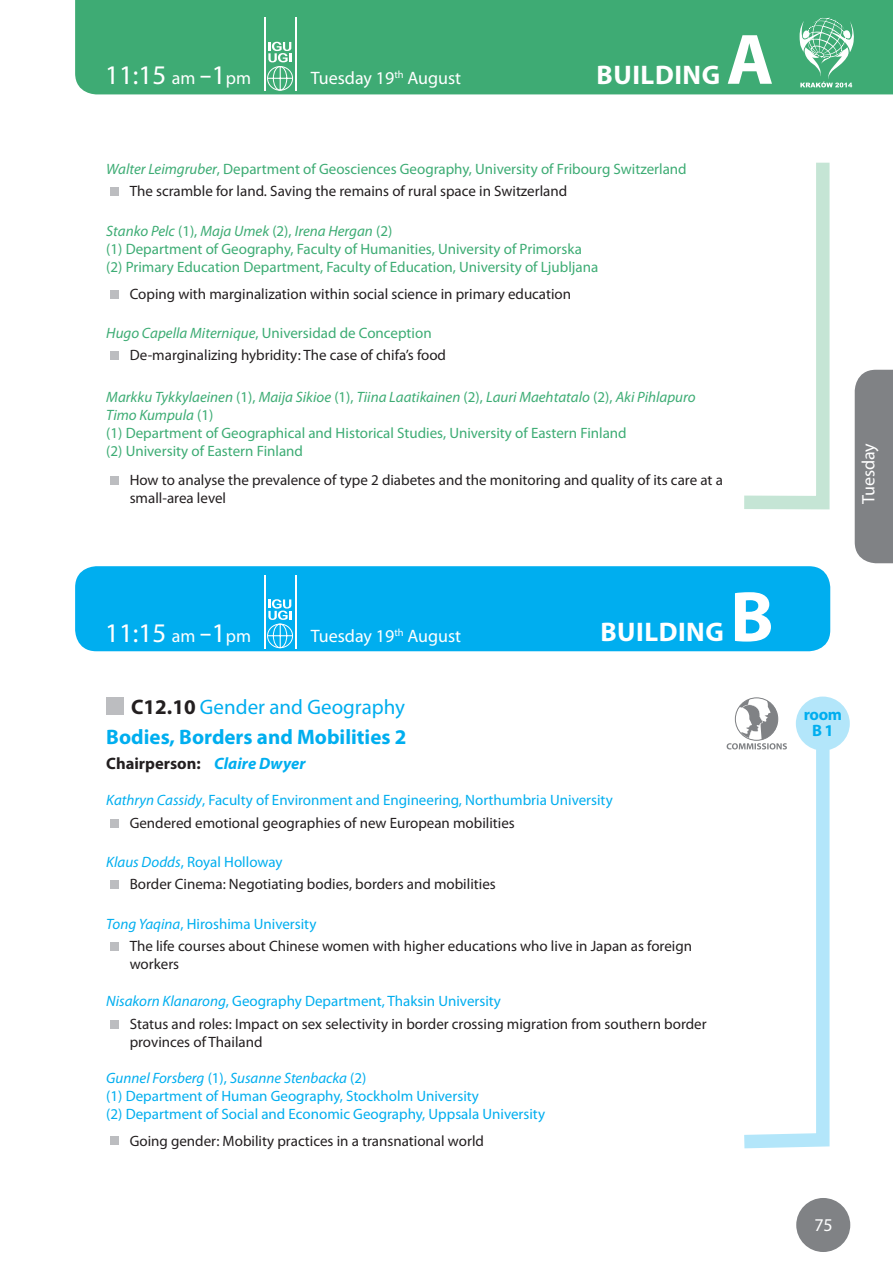
<style>
.page{position:relative;width:893px;height:1263px;background:#fff}
.page>*{position:absolute;margin:0;border:0;box-sizing:border-box;transform-origin:0 0}
.t1{font:700 72px "Myriad Pro";color:#fff}
.t2{font:27px "Myriad Pro";color:#fff}
.t3{font:700 27px "Myriad Pro";color:#fff}
.t4{font:700 21px/29.7px "Myriad Pro";color:#00aeef;text-align:right}
.t5{font:18px "Myriad Pro";color:#fff}
.t6{font:700 16.5px "Myriad Pro";color:#231f20}
.t7{font:700 16.5px/16.5px "Myriad Pro";color:#00aeef;text-align:center}
.t8{font:15px/22.4px "Myriad Pro";color:#231f20}
.t9{font:15px/18px "Myriad Pro";color:#3dac74}
.t10{font:15px/18px "Myriad Pro";color:#00aeef}
.s1{font-size:18px}
.s2{font-style:italic}
.s3{color:#231f20}
.s4{font-style:italic;color:#3dac74}
.s5{color:#3dac74}
.s6{font-weight:400}
.s7{font-style:italic;color:#00aeef}
.s8{color:#00aeef}
</style>
<div class="page">
<div style="left:855px;top:370px;width:38px;height:193px;background:#808285"></div>
<div style="left:796px;top:1198px;width:54px;height:54px;background:#808285;border-radius:50%"></div>
<div style="left:75px;top:0;width:818px;height:94px;background:#3eab74"></div>
<svg style="left:800px;top:18px;width:54px;height:69px;background:#71c199"></svg>
<svg style="left:267px;top:42px;width:26px;height:49px"></svg>
<hr style="left:264px;top:17px;width:1px;height:74px;background:#fff">
<hr style="left:295px;top:17px;width:2px;height:74px;background:#fff">
<svg style="left:744px;top:162px;width:86px;height:348px"></svg>
<svg style="left:727px;top:698px;width:109px;height:451px"></svg>
<div style="left:796px;top:696px;width:54px;height:54px;background:#b3e6fa;border-radius:50%"></div>
<div style="left:111px;top:187px;width:8px;height:9px;background:#bcbdc0"></div>
<div style="left:111px;top:290px;width:8px;height:9px;background:#bcbdc0"></div>
<div style="left:111px;top:351px;width:8px;height:8px;background:#bcbdc0"></div>
<div style="left:111px;top:476px;width:8px;height:9px;background:#bcbdc0"></div>
<div style="left:75px;top:566px;width:755px;height:85px;background:#00aeef;border-radius:21px"></div>
<div style="left:111px;top:819px;width:8px;height:8px;background:#bcbdc0"></div>
<div style="left:106px;top:698px;width:17px;height:17px;background:#bcbdc0"></div>
<div style="left:111px;top:880px;width:8px;height:9px;background:#bcbdc0"></div>
<div style="left:111px;top:942px;width:8px;height:9px;background:#bcbdc0"></div>
<div style="left:111px;top:1020px;width:8px;height:8px;background:#bcbdc0"></div>
<div style="left:111px;top:1137px;width:8px;height:8px;background:#bcbdc0"></div>
<svg style="left:267px;top:599px;width:26px;height:49px"></svg>
<hr style="left:264px;top:575px;width:1px;height:74px;background:#fff">
<hr style="left:295px;top:575px;width:2px;height:74px;background:#fff">
<h2 class="t2" style="left:105px;top:58px;width:147px">11:15 <span class="s1">am</span> -1<span class="s1">pm</span></h2>
<p class="t5" style="left:311px;top:67px;width:152px">Tuesday 19<sup>th</sup> August</p>
<h2 class="t3" style="left:597px;top:57px;width:15px">buil</h2>
<h2 class="t3" style="left:655px;top:57px;width:35px">ding</h2>
<h1 class="t1" style="left:726px;top:13px;width:49px">A</h1>
<p class="t9" style="left:130px;top:157px;width:558px;line-height:22.4px;text-indent:-23px"><span class="s2">Walter Leimgruber</span>, Department of Geosciences Geography, University of Fribourg Switzerland<br><span class="s3">The scramble for land. Saving the remains of rural space in Switzerland</span></p>
<p class="t9" style="left:106px;top:221px;width:493px"><span class="s2">Stanko Pelc</span> (1), <span class="s2">Maja Umek</span> (2), <span class="s2">Irena Hergan</span> (2)<br>(1) Department of Geography, Faculty of Humanities, University of Primorska (2) Primary Education Department, Faculty of Education, University of Ljubljana</p>
<p class="t8" style="left:130px;top:283px;width:443px">Coping with marginalization within social science in primary education</p>
<p class="t8" style="left:130px;top:321px;width:318px;text-indent:-23px"><span class="s4">Hugo Capella Miternique</span><span class="s5">, Universidad de Conception<br></span>De-marginalizing hybridity: The case of chifa’s food</p>
<p class="t9" style="left:106px;top:388px;width:591px"><span class="s2">Markku Tykkylaeinen</span> (1), <span class="s2">Maija Sikioe</span> (1), <span class="s2">Tiina Laatikainen</span> (2), <span class="s2">Lauri Maehtatalo</span> (2), <span class="s2">Aki Pihlapuro Timo Kumpula</span> (1)<br>(1) Department of Geographical and H istorical Studies, University of Eastern Finland<br>(2) University of Eastern Finland</p>
<p class="t8" style="left:130px;top:471px;width:595px;line-height:18px">How to analyse the prevalence of type 2 diabetes and the monitoring and quality of its care at a small-area level</p>
<p class="t5" style="left:857px;top:504px;width:63px;rotate:-90deg">Tuesday</p>
<h2 class="t2" style="left:105px;top:616px;width:147px">11:15 <span class="s1">am</span> -1<span class="s1">pm</span></h2>
<p class="t5" style="left:311px;top:624px;width:152px">Tuesday 19<sup>th</sup> August</p>
<h2 class="t3" style="left:600px;top:614px;width:15px">buil</h2>
<h2 class="t3" style="left:659px;top:614px;width:35px">ding</h2>
<h1 class="t1" style="left:730px;top:570px;width:45px">B</h1>
<h3 class="t4" style="left:106px;top:692px;width:302px"><span class="s3">C12.10</span> <span class="s6">Gender and Geography<br></span>Bodies, Borders and Mobilities 2</h3>
<p class="t6" style="left:106px;top:753px;width:201px">Chairperson: <span class="s7">Claire Dwyer</span></p>
<p class="t10" style="left:130px;top:789px;width:485px;line-height:22.4px;text-indent:-23px"><span class="s2">Kathryn Cassidy</span>, Faculty of Environment and Engineering, Northumbria University<br><span class="s3">Gendered emotional geographies of new European mobilities</span></p>
<p class="t8" style="left:130px;top:851px;width:368px;text-indent:-23px"><span class="s7">Klaus Dodds</span><span class="s8">, Royal Holloway<br></span>Border Cinema: Negotiating bodies, borders and mobilities</p>
<p class="t8" style="left:130px;top:912px;width:564px;text-indent:-23px"><span class="s7">Tong Yaqina</span><span class="s8">, H iroshima University<br></span>The life courses about Chinese women with higher educations who live in Japan as foreign</p>
<p class="t8" style="left:130px;top:952px;width:51px">workers</p>
<p class="t8" style="left:130px;top:990px;width:578px;text-indent:-23px"><span class="s7">Nisakorn Klanarong</span><span class="s8">, Geography Department, Thaksin University<br></span>Status and roles: Impact on sex selectivity in border crossing migration from southern border</p>
<p class="t8" style="left:130px;top:1030px;width:134px">provinces of Thailand</p>
<p class="t10" style="left:106px;top:1068px;width:440px"><span class="s2">Gunnel Forsberg</span> (1), <span class="s2">Susanne Stenbacka</span> (2)<br>(1) Department of Human Geography, Stockholm University<br>(2) Department of Social and Economic Geography, Uppsala University</p>
<p class="t8" style="left:130px;top:1129px;width:356px">Going gender: Mobility practices in a transnational world</p>
<p class="t7" style="left:804px;top:705px;width:40px">room<br>B 1</p>
<p class="t5" style="left:814px;top:1214px;width:20px">75</p>
</div>
